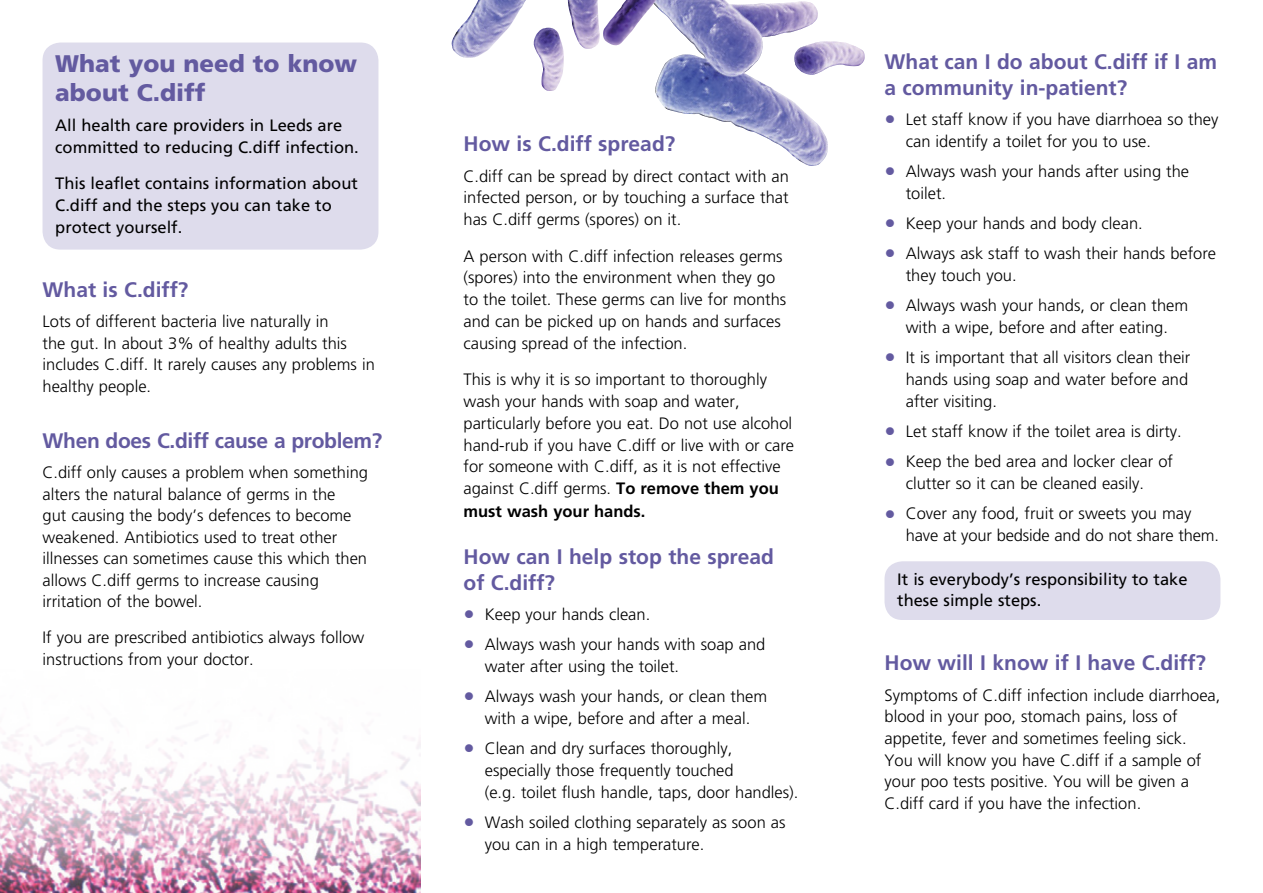
<style>
.page{position:relative;width:1263px;height:893px;background:#fff}
.page>*{position:absolute;margin:0;border:0;box-sizing:border-box;transform-origin:0 0}
.t1{font:900 24px/28.8px "Frutiger";color:#635aa0}
.t2{font:700 21px/25.2px "Frutiger";color:#635aa0}
.t3{font:300 16.5px/21.8px "Frutiger";color:#000}
.t4{font:16.5px/21.8px "Frutiger";color:#000}
.s1{font-weight:700}
.s2{font-size:22.5px;color:#635aa0}
</style>
<div class="page">
<div style="left:884px;top:561px;width:336px;height:59px;background:#dedcec;border-radius:18px"></div>
<div style="left:43px;top:43px;width:335px;height:207px;background:#dedcec;border-radius:18px"></div>
<img style="left:0;top:735px;width:421px;height:158px">
<img style="left:655px;top:0;width:210px;height:166px">
<img style="left:451px;top:0;width:205px;height:91px">
<h1 class="t1" style="left:55px;top:49px;width:303px">What you need to know about C.diff</h1>
<p class="t4" style="left:55px;top:114px;width:305px">All health care providers in Leeds are committed to reducing C.diff infection.</p>
<p class="t4" style="left:55px;top:172px;width:304px">This leaflet contains information about<br>C.diff and the steps you can take to protect yourself.</p>
<p class="t2" style="left:43px;top:277px;width:147px">What is C.diff?</p>
<p class="t3" style="left:43px;top:311px;width:334px">Lots of different bacteria live naturally in<br>the gut. In about 3% of healthy adults this includes C.diff. It rarely causes any problems in healthy people.</p>
<p class="t2" style="left:43px;top:428px;width:341px">When does C.diff cause a problem?</p>
<p class="t3" style="left:43px;top:462px;width:327px">C.diff only causes a problem when something alters the natural balance of germs in the<br>gut causing the body’s defences to become weakened. Antibiotics used to treat other illnesses can sometimes cause this which then allows C.diff germs to increase causing irritation of the bowel.</p>
<p class="t3" style="left:43px;top:627px;width:323px">If you are prescribed antibiotics always follow instructions from your doctor.</p>
<p class="t2" style="left:463px;top:131px;width:213px">How is C.diff spread?</p>
<p class="t3" style="left:463px;top:165px;width:327px;text-align:justify">C.diff can be spread by direct contact with an infected person, or by touching a surface that has C.diff germs (spores) on it.</p>
<p class="t3" style="left:463px;top:245px;width:324px">A person with C.diff infection releases germs (spores) into the environment when they go to the toilet. These germs can live for months and can be picked up on hands and surfaces causing spread of the infection.</p>
<p class="t3" style="left:463px;top:369px;width:332px">This is why it is so important to thoroughly wash your hands with soap and water, particularly before you eat. Do not use alcohol hand-rub if you have C.diff or live with or care for someone with C.diff, as it is not effective against C.diff germs. <span class="s1">To remove them you must wash your hands.</span></p>
<p class="t2" style="left:463px;top:544px;width:312px">How can I help stop the spread of C.diff?</p>
<p class="t3" style="left:463px;top:603px;width:188px"><span class="s2">•</span> Keep your hands clean.</p>
<p class="t3" style="left:485px;top:633px;width:282px;text-indent:-21px"><span class="s2">•</span> Always wash your hands with soap and water after using the toilet.</p>
<p class="t3" style="left:463px;top:685px;width:305px;text-align:center"><span class="s2">•</span> Always wash your hands, or clean them with a wipe, before and after a meal.</p>
<p class="t3" style="left:485px;top:737px;width:315px;text-indent:-21px"><span class="s2">•</span> Clean and dry surfaces thoroughly, especially those frequently touched<br>(e.g. toilet flush handle, taps, door handles).</p>
<p class="t3" style="left:485px;top:811px;width:302px;line-height:22.5px;text-indent:-21px"><span class="s2">•</span> Wash soiled clothing separately as soon as you can in a high temperature.</p>
<p class="t2" style="left:884px;top:49px;width:334px">What can I do about C.diff if I am a community in-patient?</p>
<p class="t3" style="left:906px;top:108px;width:314px;text-indent:-21px"><span class="s2">•</span> Let staff know if you have diarrhoea so they can identify a toilet for you to use.</p>
<p class="t3" style="left:906px;top:160px;width:285px;text-indent:-21px"><span class="s2">•</span> Always wash your hands after using the toilet.</p>
<p class="t3" style="left:884px;top:212px;width:260px"><span class="s2">•</span> Keep your hands and body clean.</p>
<p class="t3" style="left:906px;top:243px;width:312px;text-indent:-21px"><span class="s2">•</span> Always ask staff to wash their hands before they touch you.</p>
<p class="t3" style="left:884px;top:295px;width:305px;text-align:center"><span class="s2">•</span> Always wash your hands, or clean them with a wipe, before and after eating.</p>
<p class="t3" style="left:906px;top:347px;width:286px;text-indent:-21px"><span class="s2">•</span> It is important that all visitors clean their hands using soap and water before and after visiting.</p>
<p class="t3" style="left:884px;top:420px;width:299px"><span class="s2">•</span> Let staff know if the toilet area is dirty.</p>
<p class="t3" style="left:884px;top:451px;width:290px;text-align:center"><span class="s2">•</span> Keep the bed area and locker clear of clutter so it can be cleaned easily.</p>
<p class="t3" style="left:906px;top:503px;width:315px;text-indent:-21px"><span class="s2">•</span> Cover any food, fruit or sweets you may have at your bedside and do not share them.</p>
<p class="t4" style="left:897px;top:568px;width:292px">It is everybody’s responsibility to take these simple steps.</p>
<p class="t2" style="left:884px;top:650px;width:323px">How will I know if I have C.diff?</p>
<p class="t3" style="left:884px;top:684px;width:337px">Symptoms of C.diff infection include diarrhoea, blood in your poo, stomach pains, loss of appetite, fever and sometimes feeling sick.<br>You will know you have C.diff if a sample of your poo tests positive. You will be given a C.diff card if you have the infection.</p>
</div>
